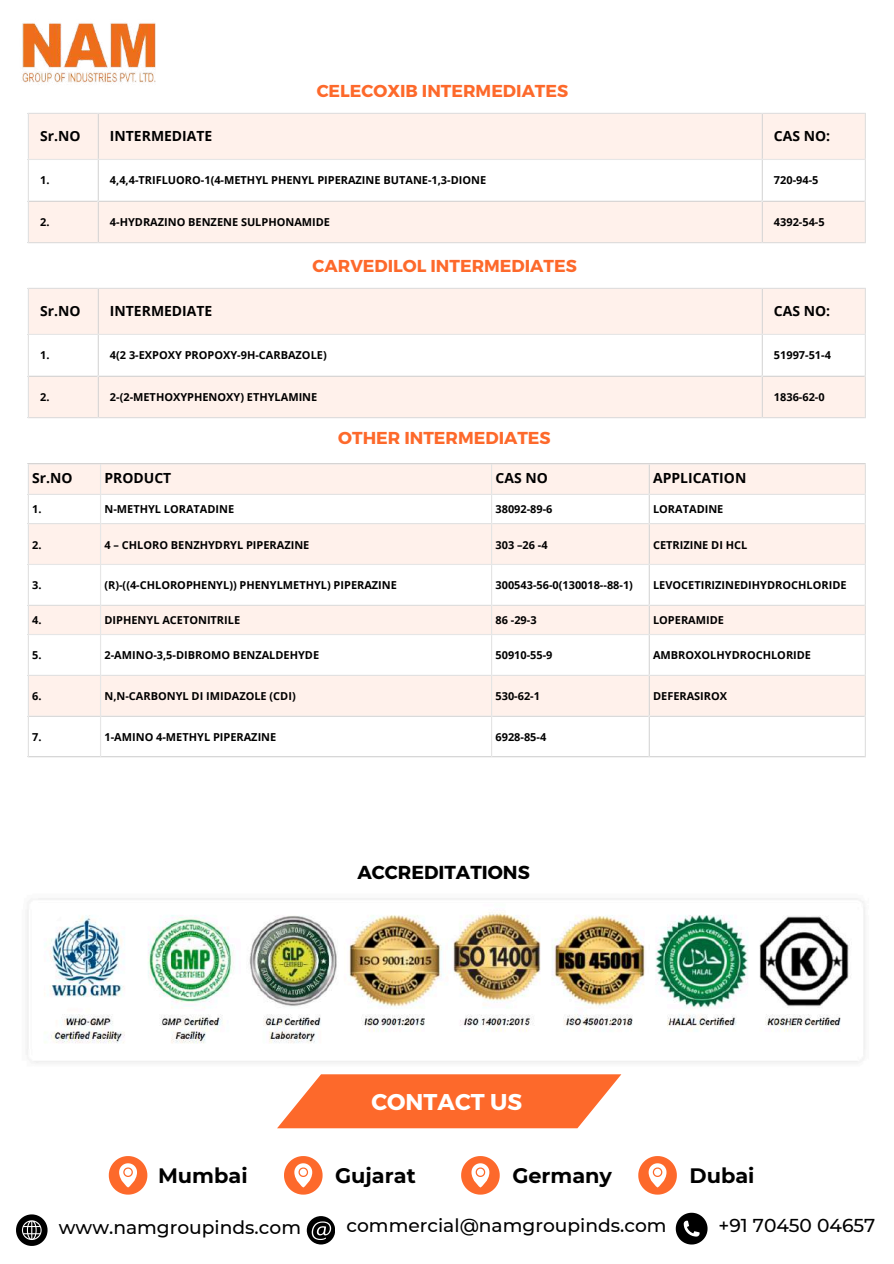
<style>
.page{position:relative;width:894px;height:1264px;background:#fff}
.page>*{position:absolute;margin:0;border:0;box-sizing:border-box;transform-origin:0 0}
.t1{font:700 22.8px "Montserrat";color:#fff}
.t2{font:700 20.85px "Montserrat";color:#000}
.t3{font:700 18.75px "Montserrat";color:#000}
.t4{font:500 18.6px "Montserrat";color:#000}
.t5{font:700 17.25px "Montserrat";color:#fd692b}
.t6{font:700 13.95px "Open Sans";color:#000}
.t7{font:700 10.95px "Open Sans";color:#000}
</style>
<div class="page">
<div style="left:29px;top:114px;width:835px;height:128px;background:#fff1eb"></div>
<svg style="left:29px;top:160px;width:835px;height:40px"></svg>
<hr style="left:28px;top:114px;width:1px;height:128px;background:#e6e6e6">
<hr style="left:98px;top:114px;width:1px;height:128px;background:#e6e6e6">
<hr style="left:761px;top:114px;width:1px;height:128px;background:#e6e6e6">
<hr style="left:864px;top:114px;width:1px;height:128px;background:#e6e6e6">
<hr style="left:28px;top:113px;width:837px;height:1px;background:#e6e6e6">
<hr style="left:28px;top:159px;width:837px;height:1px;background:#e6e6e6">
<hr style="left:28px;top:200px;width:837px;height:2px;background:#e6e6e6">
<hr style="left:28px;top:242px;width:837px;height:1px;background:#e6e6e6">
<div style="left:29px;top:289px;width:835px;height:128px;background:#fff1eb"></div>
<svg style="left:29px;top:335px;width:835px;height:40px"></svg>
<hr style="left:28px;top:289px;width:1px;height:128px;background:#e6e6e6">
<hr style="left:98px;top:289px;width:1px;height:128px;background:#e6e6e6">
<hr style="left:761px;top:289px;width:1px;height:128px;background:#e6e6e6">
<hr style="left:864px;top:289px;width:1px;height:128px;background:#e6e6e6">
<hr style="left:28px;top:288px;width:837px;height:1px;background:#e6e6e6">
<hr style="left:28px;top:334px;width:837px;height:1px;background:#e6e6e6">
<hr style="left:28px;top:375px;width:837px;height:1px;background:#e6e6e6">
<hr style="left:28px;top:417px;width:837px;height:1px;background:#e6e6e6">
<img style="left:22px;top:23px;width:134px;height:61px">
<svg style="left:277px;top:1074px;width:344px;height:54px;background:#fd7c46"></svg>
<svg style="left:16px;top:1214px;width:32px;height:31px"></svg>
<svg style="left:307px;top:1216px;width:28px;height:28px"></svg>
<svg style="left:675px;top:1212px;width:32px;height:32px"></svg>
<svg style="left:284px;top:1156px;width:38px;height:38px"></svg>
<svg style="left:461px;top:1156px;width:38px;height:38px"></svg>
<svg style="left:638px;top:1156px;width:38px;height:38px"></svg>
<svg style="left:109px;top:1156px;width:38px;height:38px"></svg>
<img style="left:26px;top:898px;width:839px;height:165px">
<div style="left:29px;top:464px;width:835px;height:30px;background:#fff1eb"></div>
<svg style="left:29px;top:495px;width:835px;height:261px"></svg>
<hr style="left:28px;top:464px;width:1px;height:292px;background:#e6e6e6">
<hr style="left:100px;top:464px;width:1px;height:292px;background:#e6e6e6">
<hr style="left:491px;top:464px;width:1px;height:292px;background:#e6e6e6">
<hr style="left:648px;top:464px;width:1px;height:292px;background:#e6e6e6">
<hr style="left:864px;top:464px;width:1px;height:292px;background:#e6e6e6">
<hr style="left:28px;top:463px;width:837px;height:1px;background:#e6e6e6">
<hr style="left:28px;top:494px;width:837px;height:1px;background:#e6e6e6">
<hr style="left:28px;top:523px;width:837px;height:1px;background:#e6e6e6">
<hr style="left:28px;top:564px;width:837px;height:1px;background:#e6e6e6">
<hr style="left:28px;top:604px;width:837px;height:2px;background:#e6e6e6">
<hr style="left:28px;top:634px;width:837px;height:1px;background:#e6e6e6">
<hr style="left:28px;top:674px;width:837px;height:2px;background:#e6e6e6">
<hr style="left:28px;top:715px;width:837px;height:1px;background:#e6e6e6">
<hr style="left:28px;top:756px;width:837px;height:1px;background:#e6e6e6">
<h3 class="t5" style="left:316px;top:80px;width:253px">CELECOXIB INTERMEDIATES</h3>
<p class="t6" style="left:40px;top:126px;width:42px">Sr.NO</p>
<p class="t6" style="left:110px;top:126px;width:104px">INTERMEDIATE</p>
<p class="t6" style="left:773px;top:126px;width:58px">CAS NO:</p>
<p class="t7" style="left:40px;top:172px;width:11px">1.</p>
<p class="t7" style="left:110px;top:172px;width:377px">4,4,4-TRIFLUORO-1(4-METHYL PHENYL PIPERAZINE BUTANE-1,3-DIONE</p>
<p class="t7" style="left:773px;top:172px;width:46px">720-94-5</p>
<p class="t7" style="left:40px;top:214px;width:11px">2.</p>
<p class="t7" style="left:110px;top:214px;width:221px">4-HYDRAZINO BENZENE SULPHONAMIDE</p>
<p class="t7" style="left:773px;top:214px;width:52px">4392-54-5</p>
<h3 class="t5" style="left:312px;top:255px;width:266px">CARVEDILOL INTERMEDIATES</h3>
<p class="t6" style="left:40px;top:301px;width:42px">Sr.NO</p>
<p class="t6" style="left:110px;top:301px;width:104px">INTERMEDIATE</p>
<p class="t6" style="left:773px;top:301px;width:58px">CAS NO:</p>
<p class="t7" style="left:40px;top:347px;width:11px">1.</p>
<p class="t7" style="left:110px;top:347px;width:218px">4(2 3-EXPOXY PROPOXY-9H-CARBAZOLE)</p>
<p class="t7" style="left:773px;top:347px;width:58px">51997-51-4</p>
<p class="t7" style="left:40px;top:389px;width:11px">2.</p>
<p class="t7" style="left:110px;top:389px;width:209px">2-(2-METHOXYPHENOXY) ETHYLAMINE</p>
<p class="t7" style="left:773px;top:389px;width:52px">1836-62-0</p>
<h3 class="t5" style="left:338px;top:427px;width:214px">OTHER INTERMEDIATES</h3>
<p class="t6" style="left:32px;top:468px;width:42px">Sr.NO</p>
<p class="t6" style="left:104px;top:468px;width:68px">PRODUCT</p>
<p class="t6" style="left:495px;top:468px;width:54px">CAS NO</p>
<p class="t6" style="left:653px;top:468px;width:95px">APPLICATION</p>
<p class="t7" style="left:32px;top:501px;width:11px">1.</p>
<p class="t7" style="left:104px;top:501px;width:131px">N-METHYL LORATADINE</p>
<p class="t7" style="left:495px;top:501px;width:58px">38092-89-6</p>
<p class="t7" style="left:653px;top:501px;width:72px">LORATADINE</p>
<p class="t7" style="left:32px;top:537px;width:11px">2.</p>
<p class="t7" style="left:104px;top:537px;width:206px">4 – CHLORO BENZHYDRYL PIPERAZINE</p>
<p class="t7" style="left:495px;top:537px;width:54px">303 –26 -4</p>
<p class="t7" style="left:653px;top:537px;width:96px">CETRIZINE DI HCL</p>
<p class="t7" style="left:32px;top:577px;width:11px">3.</p>
<p class="t7" style="left:104px;top:577px;width:294px">(R)-((4-CHLOROPHENYL)) PHENYLMETHYL) PIPERAZINE</p>
<p class="t7" style="left:495px;top:577px;width:139px">300543-56-0(130018--88-1)</p>
<p class="t7" style="left:653px;top:577px;width:195px">LEVOCETIRIZINEDIHYDROCHLORIDE</p>
<p class="t7" style="left:32px;top:612px;width:11px">4.</p>
<p class="t7" style="left:104px;top:612px;width:137px">DIPHENYL ACETONITRILE</p>
<p class="t7" style="left:495px;top:612px;width:43px">86 -29-3</p>
<p class="t7" style="left:653px;top:612px;width:72px">LOPERAMIDE</p>
<p class="t7" style="left:32px;top:647px;width:11px">5.</p>
<p class="t7" style="left:104px;top:647px;width:216px">2-AMINO-3,5-DIBROMO BENZALDEHYDE</p>
<p class="t7" style="left:495px;top:647px;width:58px">50910-55-9</p>
<p class="t7" style="left:653px;top:647px;width:159px">AMBROXOLHYDROCHLORIDE</p>
<p class="t7" style="left:32px;top:688px;width:11px">6.</p>
<p class="t7" style="left:104px;top:688px;width:193px">N,N-CARBONYL DI IMIDAZOLE (CDI)</p>
<p class="t7" style="left:495px;top:688px;width:46px">530-62-1</p>
<p class="t7" style="left:653px;top:688px;width:76px">DEFERASIROX</p>
<p class="t7" style="left:32px;top:729px;width:11px">7.</p>
<p class="t7" style="left:104px;top:729px;width:173px">1-AMINO 4-METHYL PIPERAZINE</p>
<p class="t7" style="left:495px;top:729px;width:52px">6928-85-4</p>
<h3 class="t3" style="left:357px;top:860px;width:174px">ACCREDITATIONS</h3>
<h1 class="t1" style="left:371px;top:1087px;width:152px">CONTACT US</h1>
<h2 class="t2" style="left:158px;top:1162px;width:91px">Mumbai</h2>
<h2 class="t2" style="left:335px;top:1162px;width:82px">Gujarat</h2>
<h2 class="t2" style="left:512px;top:1162px;width:101px">Germany</h2>
<h2 class="t2" style="left:689px;top:1162px;width:66px">Dubai</h2>
<h3 class="t4" style="left:59px;top:1215px;width:243px">www.namgroupinds.com</h3>
<h3 class="t4" style="left:346px;top:1214px;width:321px">commercial@namgroupinds.com</h3>
<h3 class="t4" style="left:718px;top:1213px;width:158px">+91 70450 04657</h3>
</div>
